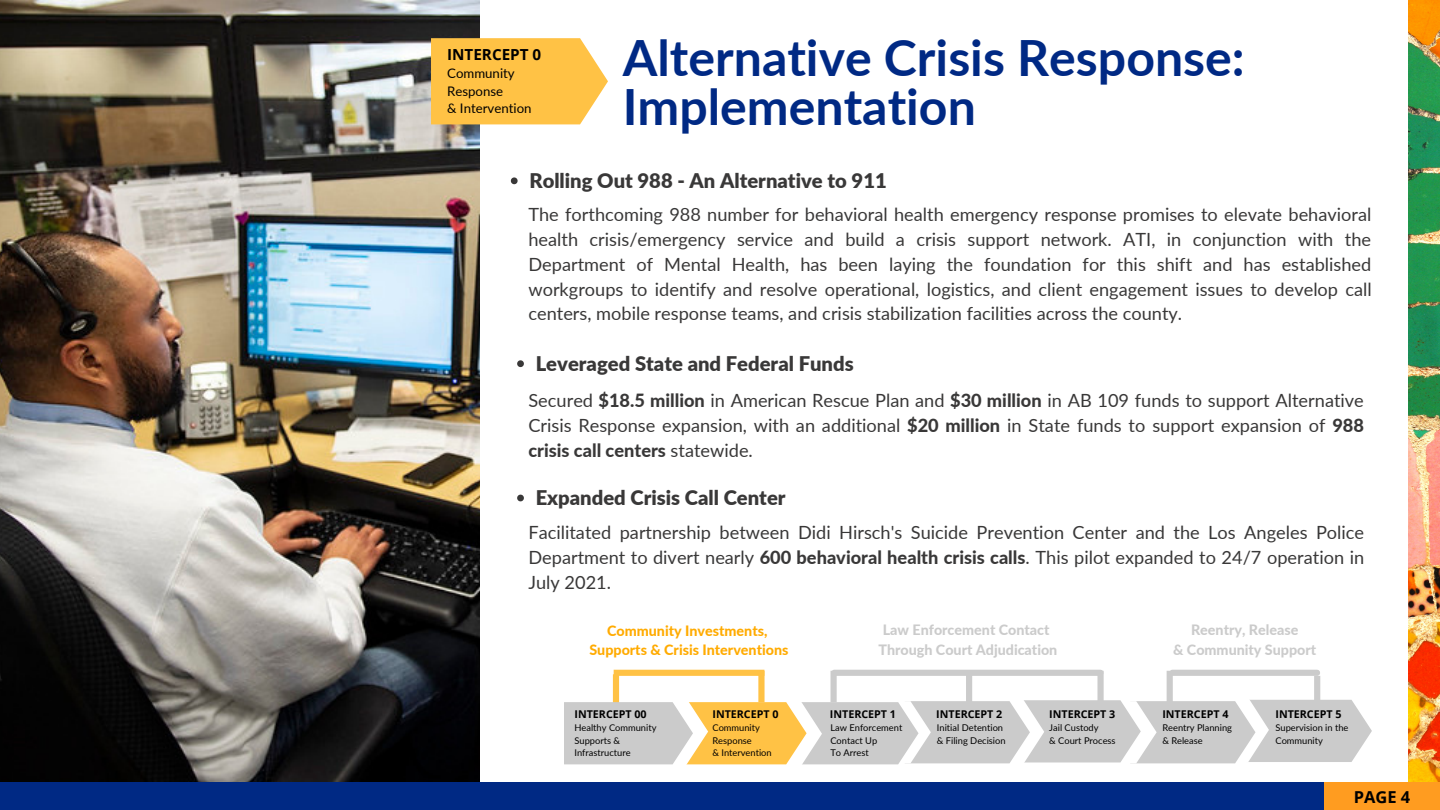
<style>
.page{position:relative;width:1440px;height:810px;background:#fff}
.page>*{position:absolute;margin:0;border:0;box-sizing:border-box;transform-origin:0 0}
.t1{font:700 50px/49.5px "Lato";color:#002984}
.t2{font:900 20.2px "Lato";color:#393838}
.t3{font:18.2px/24.8px "Lato";color:#393838;text-align:justify}
.t4{font:700 16.5px "Open Sans";color:#000}
.t5{font:700 15.2px "Open Sans";color:#000}
.t6{font:800 14.3px "Lato";color:#cbcbcb}
.t7{font:800 14.3px "Lato";color:#ffab00}
.t8{font:13.2px "Lato";color:#000}
.t9{font:700 10.7px "Open Sans";color:#000}
.t10{font:9.3px/12.4px "Lato";color:#000}
.s1{font-weight:800}
</style>
<div class="page">
<img style="left:0;top:0;width:480px;height:782px">
<img style="left:1408px;top:0;width:32px;height:782px">
<svg style="left:431px;top:38px;width:177px;height:86px;background:#fec652"></svg>
<div style="left:0;top:782px;width:1440px;height:28px;background:#002984"></div>
<div style="left:1314px;top:676px;width:6px;height:31px;background:#cbcbcb"></div>
<div style="left:613px;top:674px;width:6px;height:32px;background:#ffc245"></div>
<svg style="left:564px;top:697px;width:808px;height:68px"></svg>
<div style="left:614px;top:670px;width:150px;height:6px;background:#ffc245"></div>
<div style="left:834px;top:670px;width:267px;height:6px;background:#cbcbcb"></div>
<div style="left:1172px;top:670px;width:145px;height:6px;background:#cbcbcb"></div>
<div style="left:758px;top:671px;width:6px;height:31px;background:#ffc245"></div>
<div style="left:831px;top:671px;width:6px;height:31px;background:#cbcbcb"></div>
<div style="left:966px;top:671px;width:6px;height:31px;background:#cbcbcb"></div>
<div style="left:1098px;top:671px;width:6px;height:31px;background:#cbcbcb"></div>
<div style="left:1167px;top:671px;width:6px;height:31px;background:#cbcbcb"></div>
<svg style="left:511px;top:177px;width:7px;height:7px"></svg>
<svg style="left:517px;top:360px;width:7px;height:7px"></svg>
<svg style="left:517px;top:495px;width:7px;height:6px"></svg>
<div style="left:1324px;top:782px;width:116px;height:28px;background:#ff9c20"></div>
<p class="t1" style="left:623px;top:32px;width:624px">Alternative Crisis Response:<br>Implementation</p>
<p class="t2" style="left:529px;top:168px;width:359px">Rolling Out 988 - An Alternative to 911</p>
<p class="t3" style="left:528px;top:202px;width:845px">The forthcoming 988 number for behavioral health emergency response promises to elevate behavioral health crisis/emergency service and build a crisis support network. ATI, in conjunction with the Department of Mental Health, has been laying the foundation for this shift and has established workgroups to identify and resolve operational, logistics, and client engagement issues to develop call centers, mobile response teams, and crisis stabilization facilities across the county.</p>
<p class="t5" style="left:447px;top:44px;width:96px">INTERCEPT 0</p>
<p class="t8" style="left:447px;top:65px;width:69px">Community</p>
<p class="t8" style="left:447px;top:83px;width:58px">Response</p>
<p class="t8" style="left:447px;top:100px;width:86px">&amp; Intervention</p>
<p class="t2" style="left:536px;top:351px;width:319px">Leveraged State and Federal Funds</p>
<p class="t3" style="left:528px;top:388px;width:837px">Secured <span class="s1">$18.5 million</span> in American Rescue Plan and <span class="s1">$30 million</span> in AB 109 funds to support Alternative Crisis Response expansion, with an additional <span class="s1">$20 million</span> in State funds to support expansion of <span class="s1">988 crisis call centers</span> statewide.</p>
<p class="t2" style="left:536px;top:485px;width:251px">Expanded Crisis Call Center</p>
<p class="t3" style="left:528px;top:520px;width:837px">Facilitated partnership between Didi Hirsch's Suicide Prevention Center and the Los Angeles Police Department to divert nearly <span class="s1">600 behavioral health crisis calls</span>. This pilot expanded to 24/7 operation in July 2021.</p>
<p class="t7" style="left:607px;top:621px;width:162px">Community Investments,</p>
<p class="t7" style="left:589px;top:641px;width:201px">Supports &amp; Crisis Interventions</p>
<p class="t6" style="left:883px;top:621px;width:168px">Law Enforcement Contact</p>
<p class="t6" style="left:878px;top:640px;width:181px">Through Court Adjudication</p>
<p class="t6" style="left:1191px;top:621px;width:109px">Reentry, Release</p>
<p class="t6" style="left:1173px;top:641px;width:145px">&amp; Community Support</p>
<p class="t9" style="left:575px;top:707px;width:74px">INTERCEPT 00</p>
<p class="t9" style="left:712px;top:707px;width:68px">INTERCEPT 0</p>
<p class="t9" style="left:830px;top:707px;width:68px">INTERCEPT 1</p>
<p class="t9" style="left:936px;top:707px;width:68px">INTERCEPT 2</p>
<p class="t9" style="left:1049px;top:707px;width:68px">INTERCEPT 3</p>
<p class="t9" style="left:1162px;top:707px;width:68px">INTERCEPT 4</p>
<p class="t9" style="left:1275px;top:707px;width:68px">INTERCEPT 5</p>
<p class="t10" style="left:575px;top:721px;width:83px">Healthy Community</p>
<p class="t10" style="left:575px;top:734px;width:47px">Supports &amp;</p>
<p class="t10" style="left:575px;top:746px;width:58px">Infrastructure</p>
<p class="t10" style="left:937px;top:721px;width:70px">Initial Detention &amp; Filing Decision</p>
<p class="t10" style="left:1049px;top:721px;width:51px">Jail Custody</p>
<p class="t10" style="left:1162px;top:721px;width:71px">Reentry Planning</p>
<p class="t10" style="left:1162px;top:734px;width:42px">&amp; Release</p>
<p class="t10" style="left:1275px;top:721px;width:75px">Supervision in the<br>Community</p>
<p class="t10" style="left:712px;top:721px;width:49px">Community</p>
<p class="t10" style="left:712px;top:734px;width:41px">Response</p>
<p class="t10" style="left:712px;top:746px;width:61px">&amp; Intervention</p>
<p class="t10" style="left:830px;top:721px;width:73px">Law Enforcement</p>
<p class="t10" style="left:830px;top:734px;width:48px">Contact Up</p>
<p class="t10" style="left:830px;top:746px;width:40px">To Arrest</p>
<p class="t10" style="left:1049px;top:734px;width:68px">&amp; Court Process</p>
<p class="t4" style="left:1354px;top:785px;width:58px">PAGE 4</p>
</div>
